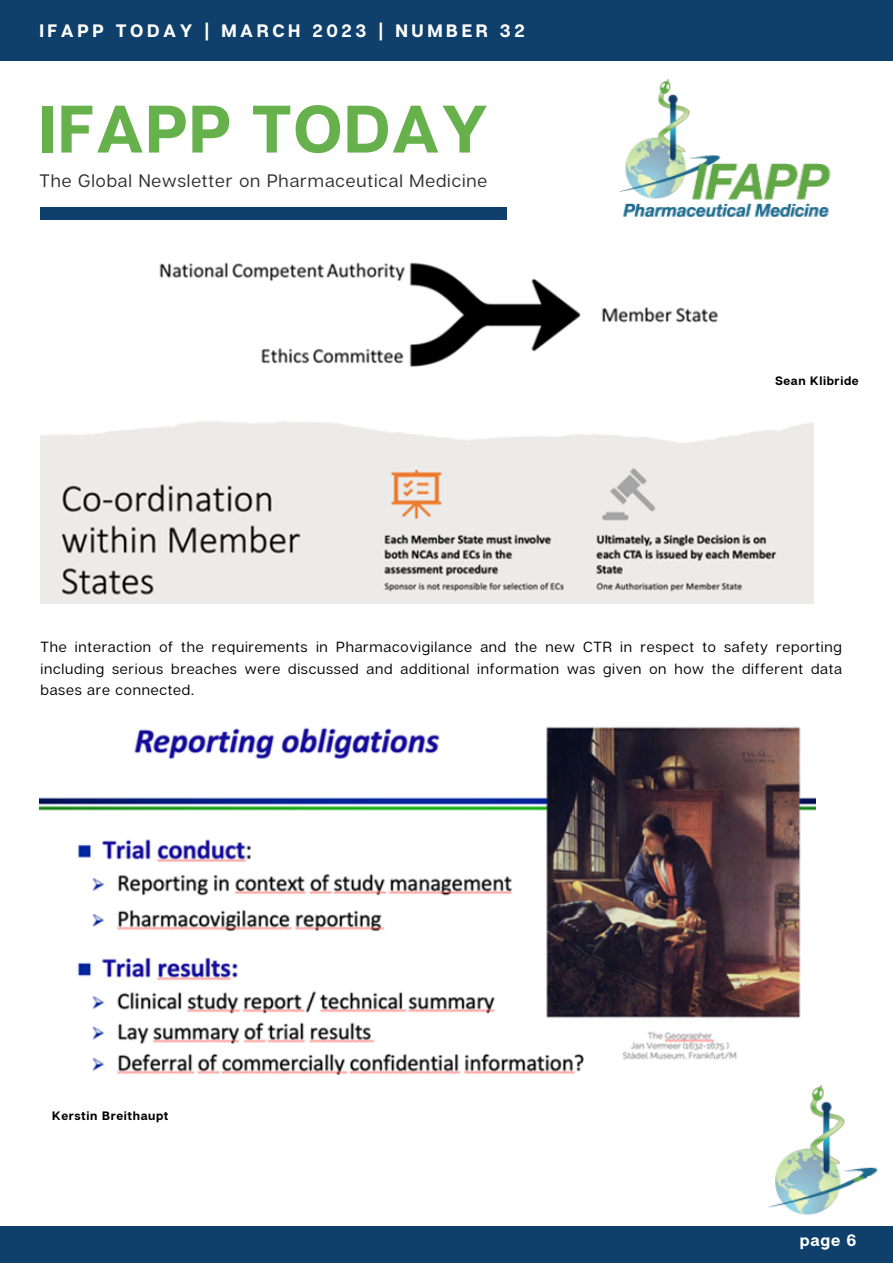
<style>
.page{position:relative;width:893px;height:1264px;background:#fff}
.page>*{position:absolute;margin:0;border:0;box-sizing:border-box;transform-origin:0 0}
.t1{font:700 66.9px "Articulat CF";letter-spacing:.02em;color:#66b14c}
.t2{font:18px "Articulat CF";letter-spacing:.05em;color:#2f2f2f}
.t3{font:700 18px "Articulat CF";letter-spacing:.2em;color:#fff}
.t4{font:700 16.5px "Articulat CF";color:#fff}
.t5{font:14.7px/21.3px "Articulat CF";letter-spacing:.05em;color:#000;text-align:justify}
.t6{font:700 12.15px "Articulat CF";letter-spacing:.05em;color:#000}
</style>
<div class="page">
<div style="left:0;top:0;width:892px;height:61px;background:#0f406b"></div>
<div style="left:40px;top:207px;width:467px;height:12px;background:#0f406b"></div>
<div style="left:0;top:1226px;width:892px;height:36px;background:#0f406b"></div>
<img style="left:768px;top:1085px;width:110px;height:130px">
<img style="left:619px;top:80px;width:212px;height:137px">
<img style="left:40px;top:262px;width:773px;height:342px">
<img style="left:39px;top:726px;width:776px;height:350px">
<p class="t3" style="left:39px;top:19px;width:487px">IFAPP TODAY | MARCH 2023 | NUMBER 32</p>
<h1 class="t1" style="left:39px;top:87px;width:450px">IFAPP TODAY</h1>
<p class="t2" style="left:39px;top:169px;width:449px">The Global Newsletter on Pharmaceutical Medicine</p>
<p class="t6" style="left:775px;top:373px;width:85px">Sean Klibride</p>
<p class="t5" style="left:40px;top:636px;width:803px">The interaction of the requirements in Pharmacovigilance and the new CTR in respect to safety reporting including serious breaches were discussed and additional information was given on how the different data bases are connected.</p>
<p class="t6" style="left:52px;top:1107px;width:118px">Kerstin Breithaupt</p>
<p class="t4" style="left:799px;top:1229px;width:58px">page 6</p>
</div>
